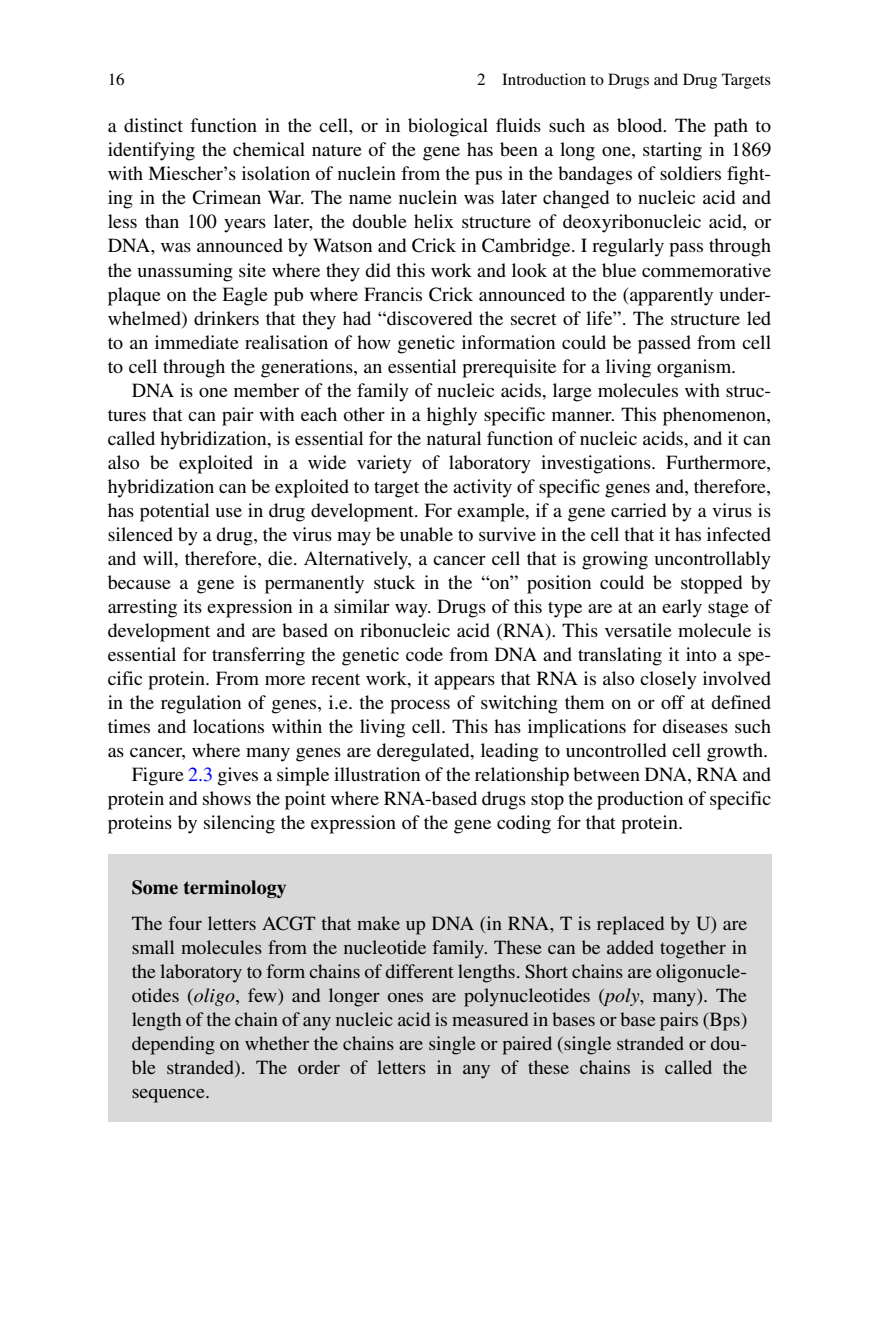
<style>
.page{position:relative;width:879px;height:1333px;background:#fff}
.page>*{position:absolute;margin:0;border:0;box-sizing:border-box;transform-origin:0 0}
.t1{font:20px/24px "Times";color:#000;text-align:justify}
.t2{font:700 20px "Times";color:#000}
.t3{font:17px "Times";color:#000}
.s1{color:#0000fa}
.s2{font-style:italic}
</style>
<div class="page">
<div style="left:108px;top:854px;width:663px;height:267px;background:#d9d9d9"></div>
<p class="t3" style="left:108px;top:70px;width:18px">16</p>
<p class="t3" style="left:477px;top:70px;width:295px">2 Introduction to Drugs and Drug Targets</p>
<p class="t1" style="left:108px;top:114px;width:665px">a distinct function in the cell, or in biological fluids such as blood. The path to identifying the chemical nature of the gene has been a long one, starting in 1869 with Miescher’s isolation of nuclein from the pus in the bandages of soldiers fight&shy;ing in the Crimean War. The name nuclein was later changed to nucleic acid and less than 100 years later, the double helix structure of deoxyribonucleic acid, or DNA, was announced by Watson and Crick in Cambridge. I regularly pass through the unassuming site where they did this work and look at the blue commemorative plaque on the Eagle pub where Francis Crick announced to the (apparently under&shy;whelmed) drinkers that they had “discovered the secret of life”. The structure led to an immediate realisation of how genetic information could be passed from cell to cell through the generations, an essential prerequisite for a living organism.</p>
<p class="t1" style="left:132px;top:378px;width:641px">DNA is one member of the family of nucleic acids, large molecules with struc-</p>
<p class="t1" style="left:108px;top:402px;width:665px">tures that can pair with each other in a highly specific manner. This phenomenon,</p>
<p class="t1" style="left:108px;top:426px;width:665px">called hybridization, is essential for the natural function of nucleic acids, and it can</p>
<p class="t1" style="left:108px;top:450px;width:665px">also be exploited in a wide variety of laboratory investigations. Furthermore,</p>
<p class="t1" style="left:108px;top:474px;width:665px">hybridization can be exploited to target the activity of specific genes and, therefore,</p>
<p class="t1" style="left:108px;top:498px;width:665px">has potential use in drug development. For example, if a gene carried by a virus is</p>
<p class="t1" style="left:108px;top:522px;width:665px">silenced by a drug, the virus may be unable to survive in the cell that it has infected</p>
<p class="t1" style="left:108px;top:546px;width:665px">and will, therefore, die. Alternatively, a cancer cell that is growing uncontrollably</p>
<p class="t1" style="left:108px;top:570px;width:665px">because a gene is permanently stuck in the “on” position could be stopped by</p>
<p class="t1" style="left:108px;top:594px;width:665px">arresting its expression in a similar way. Drugs of this type are at an early stage of</p>
<p class="t1" style="left:108px;top:618px;width:665px">development and are based on ribonucleic acid (RNA). This versatile molecule is</p>
<p class="t1" style="left:108px;top:642px;width:665px">essential for transferring the genetic code from DNA and translating it into a spe-</p>
<p class="t1" style="left:108px;top:666px;width:665px">cific protein. From more recent work, it appears that RNA is also closely involved</p>
<p class="t1" style="left:108px;top:690px;width:665px">in the regulation of genes, i.e. the process of switching them on or off at defined</p>
<p class="t1" style="left:108px;top:714px;width:665px">times and locations within the living cell. This has implications for diseases such</p>
<p class="t1" style="left:108px;top:738px;width:662px">as cancer, where many genes are deregulated, leading to uncontrolled cell growth.</p>
<p class="t1" style="left:132px;top:762px;width:641px">Figure <span class="s1">2.3</span> gives a simple illustration of the relationship between DNA, RNA and</p>
<p class="t1" style="left:108px;top:786px;width:665px">protein and shows the point where RNA-based drugs stop the production of specific</p>
<p class="t1" style="left:108px;top:810px;width:577px">proteins by silencing the expression of the gene coding for that protein.</p>
<p class="t2" style="left:132px;top:874px;width:156px">Some terminology</p>
<p class="t1" style="left:132px;top:910px;width:617px">The four letters ACGT that make up DNA (in RNA, T is replaced by U) are small molecules from the nucleotide family. These can be added together in the laboratory to form chains of different lengths. Short chains are oligonucle&shy;otides (<span class="s2">oligo</span>, few) and longer ones are polynucleotides (<span class="s2">poly</span>, many). The length of the chain of any nucleic acid is measured in bases or base pairs (Bps) depending on whether the chains are single or paired (single stranded or dou&shy;ble stranded). The order of letters in any of these chains is called the sequence.</p>
</div>
